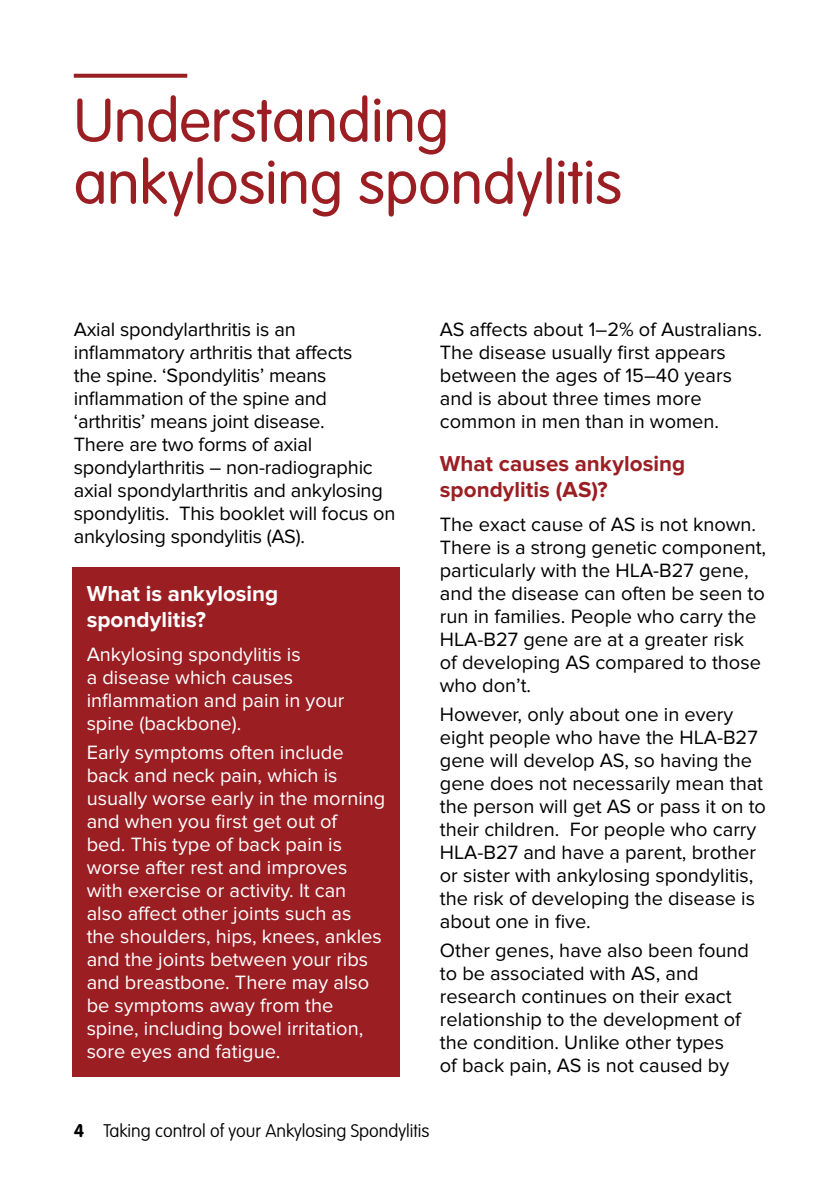
<style>
.page{position:relative;width:840px;height:1191px;background:#fff}
.page>*{position:absolute;margin:0;border:0;box-sizing:border-box;transform-origin:0 0}
.t1{font:300 60px/62px "VAG Rounded";color:#9b1e23}
.t2{font:700 22.4px/26px "Proxima Nova";color:#9b1e23}
.t3{font:700 22.4px/26px "Proxima Nova";color:#fff}
.t4{font:20px/23px "Proxima Nova";color:#000}
.t5{font:20px/23px "Proxima Nova";color:#fff}
.t6{font:100 18px "VAG Rounded";color:#000}
.s1{font-weight:700}
</style>
<div class="page">
<svg style="left:74px;top:74px;width:113px;height:4px"></svg>
<div style="left:72px;top:567px;width:328px;height:509px;background:#9b1e23"></div>
<h1 class="t1" style="left:74px;top:92px;width:549px">Understanding ankylosing spondylitis</h1>
<p class="t4" style="left:74px;top:318px;width:323px">Axial spondylarthritis is an inflammatory arthritis that affects<br>the spine. ‘Spondylitis’ means inflammation of the spine and ‘arthritis’ means joint disease.<br>There are two forms of axial spondylarthritis – non-radiographic axial spondylarthritis and ankylosing spondylitis. This booklet will focus on ankylosing spondylitis (AS).</p>
<p class="t4" style="left:439px;top:318px;width:323px">AS affects about 1–2% of Australians.<br>The disease usually first appears between the ages of 15–40 years and is about three times more common in men than in women.</p>
<p class="t2" style="left:439px;top:451px;width:247px">What causes ankylosing spondylitis (AS)?</p>
<p class="t4" style="left:439px;top:513px;width:327px">The exact cause of AS is not known.<br>There is a strong genetic component, particularly with the HLA-B27 gene, and the disease can often be seen to run in families. People who carry the<br>HLA-B27 gene are at a greater risk of developing AS compared to those who don’t.</p>
<p class="t4" style="left:439px;top:703px;width:327px">However, only about one in every eight people who have the HLA-B27 gene will develop AS, so having the gene does not necessarily mean that the person will get AS or pass it on to their children. For people who carry HLA-B27 and have a parent, brother or sister with ankylosing spondylitis, the risk of developing the disease is about one in five.</p>
<p class="t4" style="left:439px;top:939px;width:310px">Other genes, have also been found to be associated with AS, and research continues on their exact relationship to the development of the condition. Unlike other types<br>of back pain, AS is not caused by</p>
<p class="t3" style="left:87px;top:581px;width:193px">What is ankylosing spondylitis?</p>
<p class="t5" style="left:87px;top:643px;width:259px">Ankylosing spondylitis is<br>a disease which causes inflammation and pain in your spine (backbone).</p>
<p class="t5" style="left:87px;top:741px;width:300px">Early symptoms often include back and neck pain, which is usually worse early in the morning and when you first get out of<br>bed. This type of back pain is worse after rest and improves with exercise or activity. It can also affect other joints such as<br>the shoulders, hips, knees, ankles and the joints between your ribs and breastbone. There may also be symptoms away from the spine, including bowel irritation, sore eyes and fatigue.</p>
<p class="t6" style="left:74px;top:1120px;width:357px"><span class="s1">4</span> Taking control of your Ankylosing Spondylitis</p>
</div>
